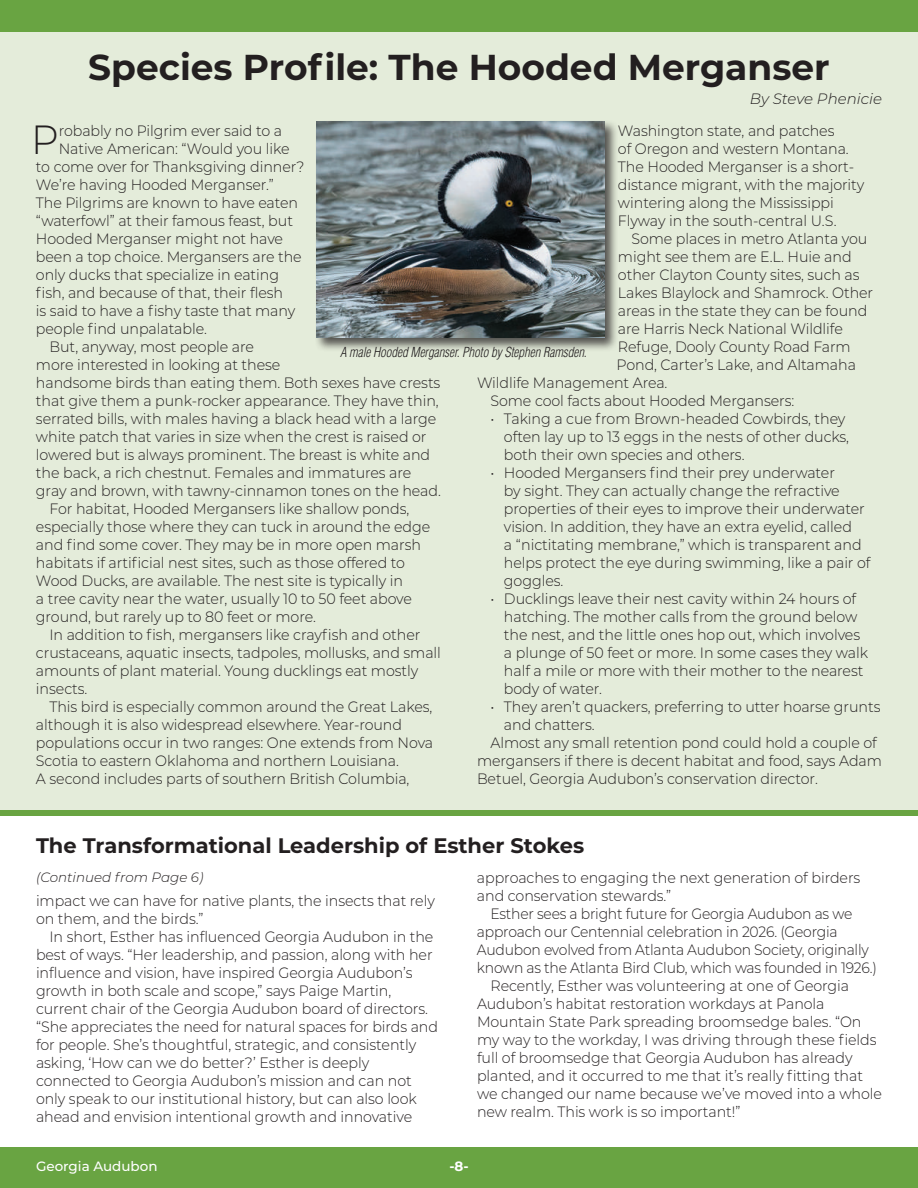
<style>
.page{position:relative;width:918px;height:1188px;background:#fff}
.page>*{position:absolute;margin:0;border:0;box-sizing:border-box;transform-origin:0 0}
.t1{font:300 40.65px "Montserrat";color:#231f20;scale:.95 1}
.t2{font:700 36px "Montserrat";color:#231f20}
.t3{font:700 21px "Montserrat";color:#231f20}
.t4{font:300 15px/18px "Montserrat";letter-spacing:-.005em;color:#231f20;scale:.95 1}
.t5{font:300 15px "Montserrat";letter-spacing:-.005em;color:#231f20;scale:.93 1}
.t6{font:italic 300 15px "Montserrat";color:#231f20}
.t7{font:italic 300 condensed 13.5px "Helvetica";letter-spacing:-.005em;color:#231f20;scale:.95 1}
.t8{font:italic 300 13.5px "Montserrat";color:#231f20}
.t9{font:500 13.5px "Montserrat";color:#fff}
.t10{font:700 13.5px "Montserrat";color:#fff}
</style>
<div class="page">
<div style="left:0;top:32px;width:918px;height:778px;background:#e4ecda"></div>
<div style="left:0;top:1148px;width:918px;height:40px;background:#69a442"></div>
<div style="left:0;top:0;width:918px;height:32px;background:#69a442"></div>
<div style="left:315px;top:120px;width:304px;height:232px;background:#231f20;opacity:.75"></div>
<img style="left:316px;top:122px;width:289px;height:216px">
<div style="left:0;top:810px;width:918px;height:6px;background:#69a442"></div>
<h2 class="t2" style="left:88px;top:41px;width:743px">Species Profile: The Hooded Merganser</h2>
<p class="t6" style="left:750px;top:88px;width:134px">By Steve Phenicie</p>
<h1 class="t1" style="left:31px;top:112px;width:31px">P</h1>
<p class="t4" style="left:59px;top:121px;width:237px">robably no Pilgrim ever said to a</p>
<p class="t4" style="left:618px;top:121px;width:261px">Washington state, and patches<br>of Oregon and western Montana.<br>The Hooded Merganser is a short&shy;distance migrant, with the majority wintering along the Mississippi<br>Flyway in the south-central U.S.</p>
<p class="t4" style="left:631px;top:229px;width:250px">Some places in metro Atlanta you</p>
<p class="t4" style="left:618px;top:247px;width:247px">might see them are E.L. Huie and</p>
<p class="t4" style="left:618px;top:265px;width:256px">other Clayton County sites, such as</p>
<p class="t4" style="left:618px;top:283px;width:270px">Lakes Blaylock and Shamrock. Other</p>
<p class="t4" style="left:618px;top:301px;width:264px">areas in the state they can be found</p>
<p class="t4" style="left:618px;top:319px;width:238px">are Harris Neck National Wildlife</p>
<p class="t4" style="left:618px;top:337px;width:247px">Refuge, Dooly County Road Farm</p>
<p class="t4" style="left:616px;top:355px;width:254px">Pond, Carter’s Lake, and Altamaha</p>
<p class="t4" style="left:477px;top:373px;width:202px">Wildlife Management Area.</p>
<p class="t4" style="left:491px;top:391px;width:321px">Some cool facts about Hooded Mergansers:</p>
<p class="t4" style="left:504px;top:409px;width:365px;text-indent:-13px">• Taking a cue from Brown-headed Cowbirds, they often lay up to 13 eggs in the nests of other ducks, both their own species and others.</p>
<p class="t4" style="left:504px;top:463px;width:387px;text-indent:-13px">• Hooded Mergansers find their prey underwater<br>by sight. They can actually change the refractive properties of their eyes to improve their underwater vision. In addition, they have an extra eyelid, called<br>a “nictitating membrane,” which is transparent and helps protect the eye during swimming, like a pair of goggles.</p>
<p class="t4" style="left:504px;top:589px;width:385px;text-indent:-13px">• Ducklings leave their nest cavity within 24 hours of hatching. The mother calls from the ground below the nest, and the little ones hop out, which involves a plunge of 50 feet or more. In some cases they walk half a mile or more with their mother to the nearest body of water.</p>
<p class="t4" style="left:491px;top:697px;width:412px">• They aren’t quackers, preferring to utter hoarse grunts</p>
<p class="t4" style="left:504px;top:715px;width:97px">and chatters.</p>
<p class="t4" style="left:491px;top:733px;width:408px">Almost any small retention pond could hold a couple of</p>
<p class="t4" style="left:477px;top:751px;width:428px">mergansers if there is decent habitat and food, says Adam</p>
<p class="t4" style="left:477px;top:769px;width:360px">Betuel, Georgia Audubon’s conservation director.</p>
<p class="t4" style="left:59px;top:139px;width:244px">Native American: “Would you like</p>
<p class="t4" style="left:36px;top:157px;width:284px">to come over for Thanksgiving dinner?</p>
<p class="t4" style="left:36px;top:175px;width:252px">We’re having Hooded Merganser.”</p>
<p class="t4" style="left:36px;top:193px;width:278px">The Pilgrims are known to have eaten</p>
<p class="t4" style="left:36px;top:211px;width:272px">“waterfowl” at their famous feast, but</p>
<p class="t4" style="left:36px;top:229px;width:262px">Hooded Merganser might not have</p>
<p class="t4" style="left:36px;top:247px;width:281px">been a top choice. Mergansers are the</p>
<p class="t4" style="left:36px;top:265px;width:257px">only ducks that specialize in eating</p>
<p class="t4" style="left:36px;top:283px;width:262px">fish, and because of that, their flesh</p>
<p class="t4" style="left:36px;top:301px;width:275px">is said to have a fishy taste that many</p>
<p class="t4" style="left:36px;top:319px;width:182px">people find unpalatable.</p>
<p class="t4" style="left:49px;top:337px;width:217px">But, anyway, most people are</p>
<p class="t4" style="left:36px;top:355px;width:259px">more interested in looking at these</p>
<p class="t4" style="left:36px;top:373px;width:427px">handsome birds than eating them. Both sexes have crests</p>
<p class="t4" style="left:36px;top:391px;width:426px">that give them a punk-rocker appearance. They have thin,</p>
<p class="t4" style="left:36px;top:409px;width:423px">serrated bills, with males having a black head with a large</p>
<p class="t4" style="left:36px;top:427px;width:413px">white patch that varies in size when the crest is raised or</p>
<p class="t4" style="left:36px;top:445px;width:417px">lowered but is always prominent. The breast is white and</p>
<p class="t4" style="left:36px;top:463px;width:397px">the back, a rich chestnut. Females and immatures are</p>
<p class="t4" style="left:36px;top:481px;width:428px">gray and brown, with tawny-cinnamon tones on the head.</p>
<p class="t4" style="left:49px;top:499px;width:380px">For habitat, Hooded Mergansers like shallow ponds,</p>
<p class="t4" style="left:36px;top:517px;width:417px">especially those where they can tuck in around the edge</p>
<p class="t4" style="left:36px;top:535px;width:407px">and find some cover. They may be in more open marsh</p>
<p class="t4" style="left:36px;top:553px;width:390px">habitats if artificial nest sites, such as those offered to</p>
<p class="t4" style="left:36px;top:571px;width:388px">Wood Ducks, are available. The nest site is typically in</p>
<p class="t4" style="left:36px;top:589px;width:397px">a tree cavity near the water, usually 10 to 50 feet above</p>
<p class="t4" style="left:36px;top:607px;width:296px">ground, but rarely up to 80 feet or more.</p>
<p class="t4" style="left:49px;top:625px;width:392px">In addition to fish, mergansers like crayfish and other</p>
<p class="t4" style="left:36px;top:643px;width:428px">crustaceans, aquatic insects, tadpoles, mollusks, and small</p>
<p class="t4" style="left:36px;top:661px;width:404px">amounts of plant material. Young ducklings eat mostly</p>
<p class="t4" style="left:36px;top:679px;width:56px">insects.</p>
<p class="t4" style="left:49px;top:697px;width:405px">This bird is especially common around the Great Lakes,</p>
<p class="t4" style="left:36px;top:715px;width:387px">although it is also widespread elsewhere. Year-round</p>
<p class="t4" style="left:36px;top:733px;width:420px">populations occur in two ranges: One extends from Nova</p>
<p class="t4" style="left:36px;top:751px;width:384px">Scotia to eastern Oklahoma and northern Louisiana.</p>
<p class="t4" style="left:36px;top:769px;width:395px">A second includes parts of southern British Columbia,</p>
<p class="t7" style="left:340px;top:344px;width:261px">A male Hooded Merganser. Photo by Stephen Ramsden.</p>
<h3 class="t3" style="left:36px;top:830px;width:550px">The Transformational Leadership of Esther Stokes</h3>
<p class="t8" style="left:36px;top:868px;width:169px">(Continued from Page 6)</p>
<p class="t4" style="left:36px;top:891px;width:421px">impact we can have for native plants, the insects that rely on them, and the birds.”</p>
<p class="t4" style="left:36px;top:927px;width:425px;text-indent:13px">In short, Esther has influenced Georgia Audubon in the best of ways. “Her leadership, and passion, along with her influence and vision, have inspired Georgia Audubon’s growth in both scale and scope,” says Paige Martin, current chair of the Georgia Audubon board of directors. “She appreciates the need for natural spaces for birds and for people. She’s thoughtful, strategic, and consistently asking, ‘How can we do better?’ Esther is deeply connected to Georgia Audubon’s mission and can not only speak to our institutional history, but can also look ahead and envision intentional growth and innovative</p>
<p class="t4" style="left:477px;top:868px;width:405px">approaches to engaging the next generation of birders and conservation stewards.”</p>
<p class="t5" style="left:490px;top:904px;width:391px">Esther sees a bright future for Georgia Audubon as we</p>
<p class="t5" style="left:477px;top:922px;width:389px">approach our Centennial celebration in 2026. (Georgia</p>
<p class="t5" style="left:477px;top:940px;width:423px">Audubon evolved from Atlanta Audubon Society, originally</p>
<p class="t5" style="left:477px;top:958px;width:431px">known as the Atlanta Bird Club, which was founded in 1926.)</p>
<p class="t4" style="left:490px;top:976px;width:379px">Recently, Esther was volunteering at one of Georgia</p>
<p class="t4" style="left:477px;top:994px;width:367px">Audubon’s habitat restoration workdays at Panola</p>
<p class="t4" style="left:477px;top:1012px;width:406px">Mountain State Park spreading broomsedge bales. “On</p>
<p class="t4" style="left:477px;top:1030px;width:422px">my way to the workday, I was driving through these fields</p>
<p class="t4" style="left:477px;top:1048px;width:397px">full of broomsedge that Georgia Audubon has already</p>
<p class="t4" style="left:477px;top:1066px;width:408px">planted, and it occurred to me that it’s really fitting that</p>
<p class="t4" style="left:477px;top:1084px;width:428px">we changed our name because we’ve moved into a whole</p>
<p class="t4" style="left:477px;top:1102px;width:279px">new realm. This work is so important!”</p>
<p class="t9" style="left:36px;top:1157px;width:123px">Georgia Audubon</p>
<p class="t10" style="left:449px;top:1157px;width:21px">-8-</p>
</div>
